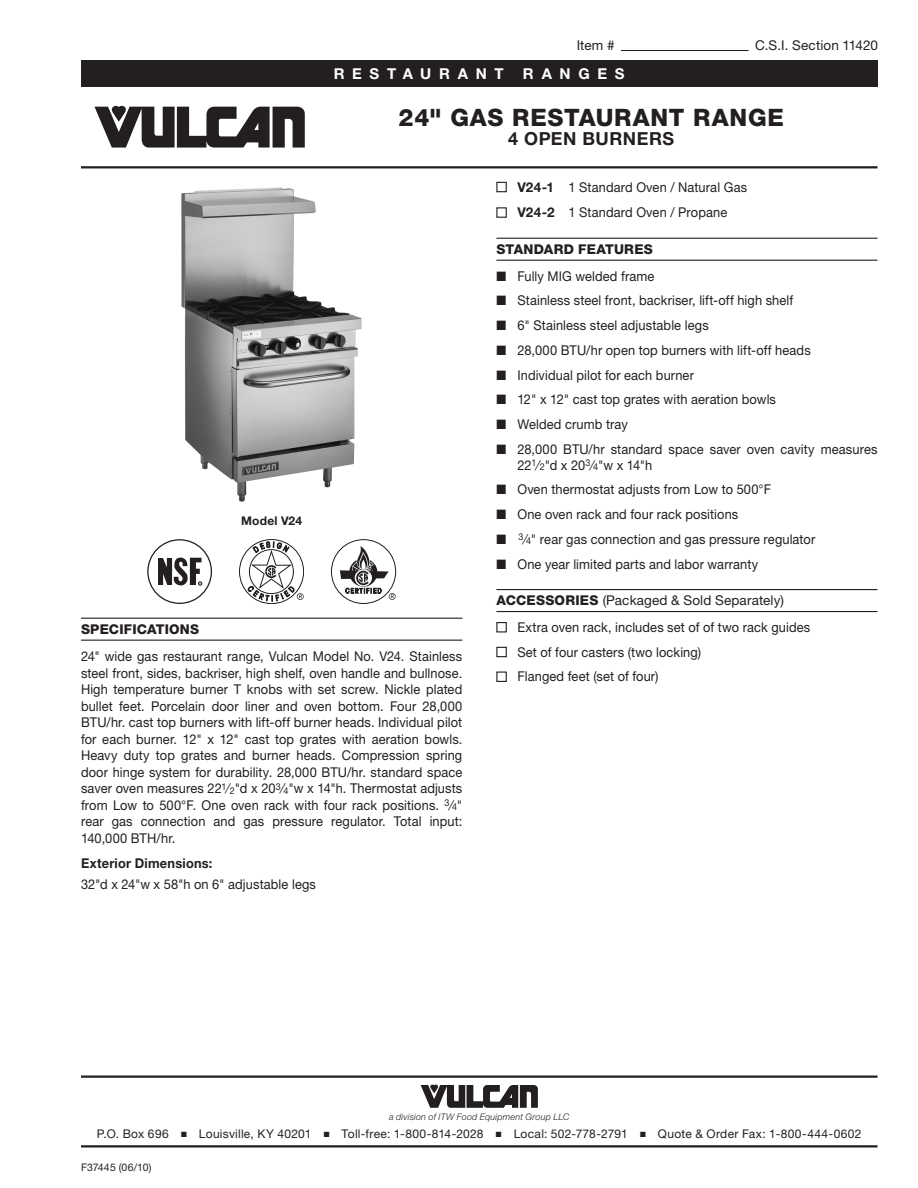
<style>
.page{position:relative;width:918px;height:1188px;background:#fff}
.page>*{position:absolute;margin:0;border:0;box-sizing:border-box;transform-origin:0 0}
.t1{font:800 24px "Helvetica Neue LT Std";letter-spacing:.03em;color:#231f20}
.t2{font:700 18px "Helvetica Neue LT Std";letter-spacing:.025em;color:#231f20}
.t3{font:700 15px "Helvetica Neue LT Std";letter-spacing:.515em;color:#fff}
.t4{font:13.5px/16.5px "Helvetica Neue LT Std";letter-spacing:.01em;color:#231f20;scale:.95 1}
.t5{font:13.5px/26.5px "Helvetica Neue LT Std";letter-spacing:.01em;color:#231f20}
.t6{font:800 13.5px "Helvetica Neue LT Std";letter-spacing:.015em;color:#231f20}
.t7{font:700 13.5px "Helvetica Neue LT Std";letter-spacing:.02em;color:#231f20;scale:.95 1}
.t8{font:12px "Helvetica Neue LT Std";letter-spacing:.025em;color:#231f20}
.t9{font:700 12px "Helvetica Neue LT Std";letter-spacing:.02em;color:#231f20}
.t10{font:10.5px "Helvetica Neue LT Std";letter-spacing:.005em;color:#231f20}
.t11{font:italic 300 9px "Helvetica Neue LT Std";letter-spacing:.02em;color:#231f20}
.s1{font-size:9.45px}
.s2{font-weight:700}
.s3{font-weight:800}
</style>
<div class="page">
<div style="left:81px;top:60px;width:796px;height:27px;background:#231f20"></div>
<hr style="left:81px;top:1076px;width:797px;height:2px;background:#231f20">
<svg style="left:421px;top:1085px;width:117px;height:23px"></svg>
<hr style="left:81px;top:1145px;width:797px;height:3px;background:#231f20">
<svg style="left:94px;top:106px;width:211px;height:42px"></svg>
<hr style="left:81px;top:166px;width:797px;height:2px;background:#231f20">
<hr style="left:621px;top:50px;width:128px;height:1px;background:#231f20">
<img style="left:181px;top:187px;width:181px;height:315px">
<hr style="left:81px;top:618px;width:381px;height:1px;background:#231f20">
<hr style="left:81px;top:640px;width:381px;height:1px;background:#231f20">
<svg style="left:239px;top:539px;width:65px;height:65px"></svg>
<div style="left:331px;top:539px;width:65px;height:65px;border:1px solid #231f20;border-radius:50%"></div>
<svg style="left:340px;top:546px;width:56px;height:54px"></svg>
<div style="left:147px;top:539px;width:65px;height:65px;border:1px solid #231f20;border-radius:50%"></div>
<svg style="left:158px;top:557px;width:44px;height:28px"></svg>
<hr style="left:496px;top:238px;width:382px;height:1px;background:#231f20">
<hr style="left:496px;top:260px;width:382px;height:1px;background:#231f20">
<hr style="left:496px;top:589px;width:382px;height:1px;background:#231f20">
<hr style="left:496px;top:611px;width:382px;height:1px;background:#231f20">
<div style="left:496px;top:182px;width:11px;height:10px;border:1px solid #231f20"></div>
<div style="left:496px;top:207px;width:11px;height:11px;border:1px solid #231f20"></div>
<div style="left:496px;top:622px;width:11px;height:10px;border:1px solid #231f20"></div>
<div style="left:496px;top:647px;width:11px;height:10px;border:1px solid #231f20"></div>
<div style="left:496px;top:672px;width:11px;height:10px;border:1px solid #231f20"></div>
<p class="t5" style="left:577px;top:32px;width:39px">Item #</p>
<p class="t5" style="left:755px;top:32px;width:124px">C.S.I. Section 11420</p>
<p class="t3" style="left:334px;top:64px;width:171px">Restaur ant</p>
<p class="t3" style="left:523px;top:64px;width:103px">Ranges</p>
<h1 class="t1" style="left:399px;top:103px;width:387px">24" GAS RESTAURANT RANGE</h1>
<h2 class="t2" style="left:508px;top:128px;width:167px">4 OPEN BURNERS</h2>
<p class="t9" style="left:241px;top:514px;width:63px">Model V24</p>
<p class="t6" style="left:81px;top:621px;width:120px">SPECIFICATIONS</p>
<p class="t4" style="left:81px;top:648px;width:403px;text-align:justify">24" wide gas restaurant range, Vulcan Model No. V24. Stainless steel front, sides, backriser, high shelf, oven handle and bullnose.<br>High temperature burner T knobs with set screw. Nickle plated bullet feet. Porcelain door liner and oven bottom. Four 28,000<br>BTU/hr. cast top burners with lift-off burner heads. Individual pilot for each burner. 12" x 12" cast top grates with aeration bowls.<br>Heavy duty top grates and burner heads. Compression spring door hinge system for durability. 28,000 BTU/hr. standard space saver oven measures 22<sup>1</sup>⁄<span class="s1">2</span>"d x 20<sup>3</sup>⁄<span class="s1">4</span>"w x 14"h. Thermostat adjusts from Low to 500°F. One oven rack with four rack positions. <sup>3</sup>⁄<span class="s1">4</span>" rear gas connection and gas pressure regulator. Total input:<br>140,000 BTH/hr.</p>
<p class="t7" style="left:81px;top:855px;width:140px">Exterior Dimensions:</p>
<p class="t4" style="left:81px;top:876px;width:249px">32"d x 24"w x 58"h on 6" adjustable legs</p>
<p class="t4" style="left:517px;top:174px;width:243px;line-height:25.5px"><span class="s2">V24-1</span> 1 Standard Oven / Natural Gas<br><span class="s2">V24-2</span> 1 Standard Oven / Propane</p>
<p class="t6" style="left:496px;top:241px;width:158px">STANDARD FEATURES</p>
<p class="t4" style="left:496px;top:267px;width:168px">■ Fully MIG welded frame</p>
<p class="t4" style="left:496px;top:292px;width:314px">■ Stainless steel front, backriser, lift-off high shelf</p>
<p class="t4" style="left:496px;top:317px;width:225px">■ 6" Stainless steel adjustable legs</p>
<p class="t4" style="left:496px;top:342px;width:332px">■ 28,000 BTU/hr open top burners with lift-off heads</p>
<p class="t4" style="left:496px;top:366px;width:209px">■ Individual pilot for each burner</p>
<p class="t4" style="left:496px;top:391px;width:296px">■ 12" x 12" cast top grates with aeration bowls</p>
<p class="t4" style="left:496px;top:416px;width:140px">■ Welded crumb tray</p>
<p class="t4" style="left:517px;top:441px;width:381px;line-height:15.8px;text-indent:-21px">■ 28,000 BTU/hr standard space saver oven cavity measures<br>22<sup>1</sup>⁄<span class="s1">2</span>"d x 20<sup>3</sup>⁄<span class="s1">4</span>"w x 14"h</p>
<p class="t4" style="left:496px;top:481px;width:291px">■ Oven thermostat adjusts from Low to 500°F</p>
<p class="t4" style="left:496px;top:506px;width:256px">■ One oven rack and four rack positions</p>
<p class="t4" style="left:496px;top:531px;width:337px">■ <sup>3</sup>⁄<span class="s1">4</span>" rear gas connection and gas pressure regulator</p>
<p class="t4" style="left:496px;top:555px;width:277px">■ One year limited parts and labor warranty</p>
<p class="t5" style="left:517px;top:587px;width:294px;text-indent:-21px"><span class="s3">ACCESSORIES</span> (Packaged &amp; Sold Separately)<br>Extra oven rack, includes set of of two rack guides</p>
<p class="t4" style="left:517px;top:639px;width:195px;line-height:24.8px">Set of four casters (two locking)<br>Flanged feet (set of four)</p>
<p class="t11" style="left:389px;top:1111px;width:182px">a division of ITW Food Equipment Group LLC</p>
<p class="t8" style="left:97px;top:1127px;width:766px">P.O. Box 696 ■ Louisville, KY 40201 ■ Toll-free: 1-800-814-2028 ■ Local: 502-778-2791 ■ Quote &amp; Order Fax: 1-800-444-0602</p>
<p class="t10" style="left:81px;top:1161px;width:72px">F37445 (06/10)</p>
</div>
